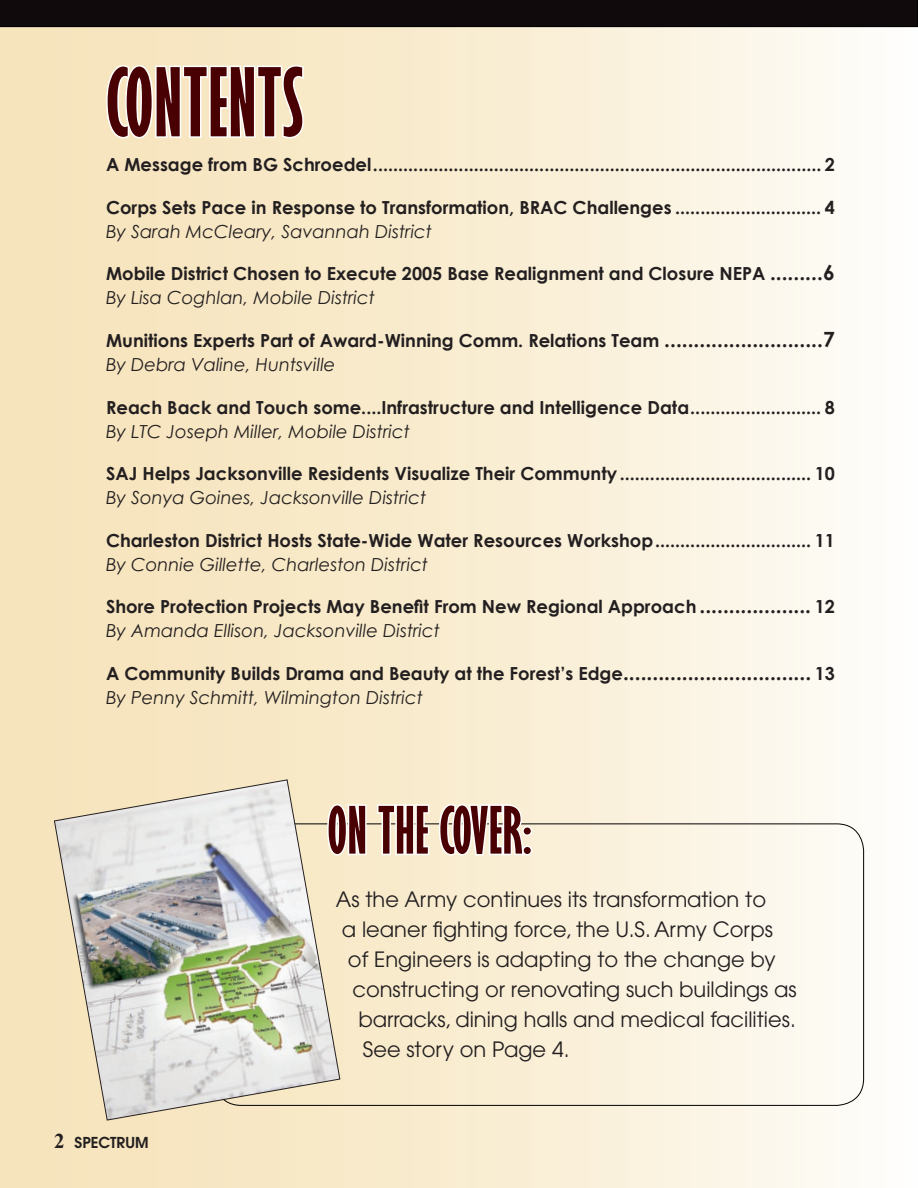
<style>
.page{position:relative;width:918px;height:1188px;background:#fff}
.page>*{position:absolute;margin:0;border:0;box-sizing:border-box;transform-origin:0 0}
.t1{font:700 extra-condensed 87px "Gill Sans";letter-spacing:.01em;color:#480003}
.t2{font:700 extra-condensed 60px "Gill Sans";letter-spacing:.01em;color:#480003}
.t3{font:21px "Avant Garde";color:#231f20}
.t4{font:700 18px/24px "Century Gothic";color:#231f20}
.t5{font:italic 18px "Century Gothic";color:#231f20}
.t6{font:600 15px "Avant Garde";color:#231f20}
.s1{font-size:21px}
.s2{font-weight:400;font-style:italic}
.s3{font-family:"Times New Roman";font-weight:700;font-size:21px}
</style>
<div class="page">
<div style="left:0;top:11px;width:918px;height:1177px;background:linear-gradient(to right,#f5e1b4,#fcfaf5)"></div>
<div style="left:0;top:0;width:918px;height:27px;background:#110a0c"></div>
<svg style="left:105px;top:63px;width:200px;height:77px"></svg>
<img style="left:54px;top:779px;width:287px;height:342px">
<svg style="left:326px;top:802px;width:42px;height:55px"></svg>
<svg style="left:375px;top:803px;width:56px;height:54px"></svg>
<svg style="left:437px;top:802px;width:98px;height:71px"></svg>
<h1 class="t1" style="left:106px;top:49px;width:199px">CONTENTS</h1>
<p class="t4" style="left:106px;top:152px;width:730px">A Message from BG Schroedel......................................................................................... 2</p>
<p class="t4" style="left:106px;top:195px;width:730px">Corps Sets Pace in Response to Transformation, BRAC Challenges ............................. 4</p>
<p class="t5" style="left:106px;top:220px;width:327px">By Sarah McCleary, Savannah District</p>
<p class="t4" style="left:106px;top:261px;width:730px">Mobile District Chosen to Execute 2005 Base Realignment and Closure NEPA <span class="s1">.........6<br></span><span class="s2">By Lisa Coghlan, Mobile District</span></p>
<p class="t4" style="left:106px;top:328px;width:730px">Munitions Experts Part of Award-Winning Comm. Relations Team <span class="s1">...........................7<br></span><span class="s2">By Debra Valine, Huntsville</span></p>
<p class="t4" style="left:106px;top:395px;width:730px">Reach Back and Touch some....Infrastructure and Intelligence Data.......................... 8</p>
<p class="t5" style="left:106px;top:420px;width:305px">By LTC Joseph Miller, Mobile District</p>
<p class="t4" style="left:106px;top:461px;width:730px">SAJ Helps Jacksonville Residents Visualize Their Communty...................................... 10</p>
<p class="t5" style="left:106px;top:487px;width:322px">By Sonya Goines, Jacksonville District</p>
<p class="t4" style="left:106px;top:528px;width:730px">Charleston District Hosts State-Wide Water Resources Workshop............................... 11</p>
<p class="t5" style="left:106px;top:553px;width:324px">By Connie Gillette, Charleston District</p>
<p class="t4" style="left:106px;top:594px;width:730px">Shore Protection Projects May Benefit From New Regional Approach <span class="s1">...................</span> 12<br><span class="s2">By Amanda Ellison, Jacksonville District</span></p>
<p class="t4" style="left:106px;top:661px;width:730px">A Community Builds Drama and Beauty at the Forest’s Edge<span class="s1">................................</span> 13<br><span class="s2">By Penny Schmitt, Wilmington District</span></p>
<h2 class="t2" style="left:328px;top:794px;width:205px">ON THE COVER:</h2>
<p class="t6" style="left:54px;top:1133px;width:96px"><span class="s3">2</span> SPECTRUM</p>
<p class="t3" style="left:336px;top:887px;width:432px">As the Army continues its transformation to</p>
<p class="t3" style="left:342px;top:917px;width:432px">a leaner fighting force, the U.S. Army Corps</p>
<p class="t3" style="left:348px;top:947px;width:429px">of Engineers is adapting to the change by</p>
<p class="t3" style="left:352px;top:977px;width:446px">constructing or renovating such buildings as</p>
<p class="t3" style="left:358px;top:1007px;width:439px">barracks, dining halls and medical facilities.</p>
<p class="t3" style="left:363px;top:1037px;width:208px">See story on Page 4.</p>
</div>
